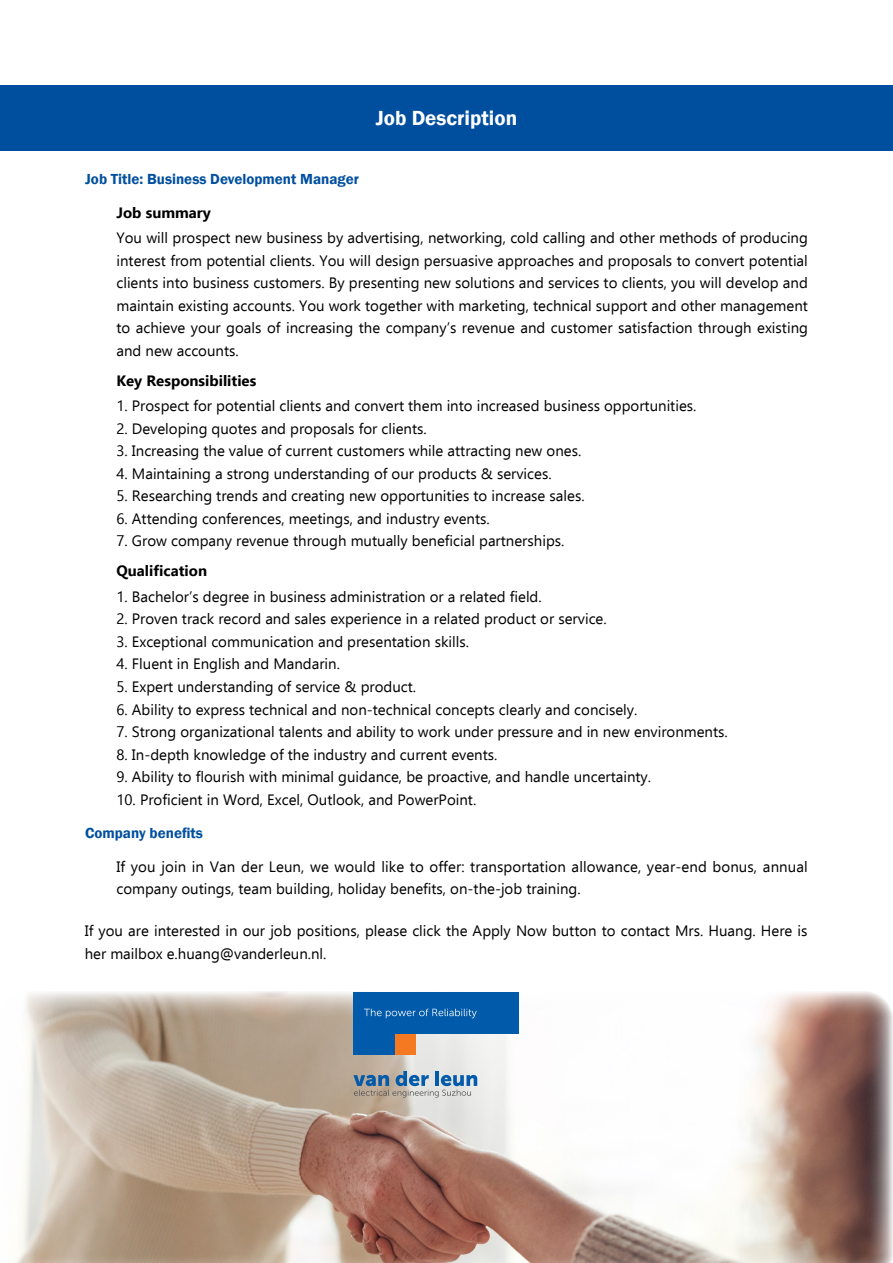
<style>
.page{position:relative;width:893px;height:1263px;background:#fff}
.page>*{position:absolute;margin:0;border:0;box-sizing:border-box;transform-origin:0 0}
.t1{font:600 21px "Franklin Gothic";color:#fff}
.t2{font:15px/22.5px "Ebrima";color:#000}
.t3{font:600 15px "Franklin Gothic";color:#004f9f}
.t4{font:700 15px "Ebrima";color:#000}
</style>
<div class="page">
<div style="left:0;top:86px;width:893px;height:65px;background:#004f9f"></div>
<img style="left:16px;top:992px;width:877px;height:271px">
<div style="left:395px;top:1034px;width:20px;height:20px;background:#f47921"></div>
<div style="left:353px;top:993px;width:42px;height:61px;background:#015aaa"></div>
<div style="left:353px;top:993px;width:165px;height:41px;background:#015aaa"></div>
<svg style="left:353px;top:1071px;width:124px;height:26px;background:#98a8b6"></svg>
<svg style="left:364px;top:1009px;width:113px;height:9px"></svg>
<p class="t1" style="left:376px;top:106px;width:143px">Job Description</p>
<p class="t3" style="left:85px;top:170px;width:275px">Job Title: Business Development Manager</p>
<p class="t4" style="left:116px;top:201px;width:96px">Job summary</p>
<p class="t2" style="left:116px;top:226px;width:693px;text-align:justify">You will prospect new business by advertising, networking, cold calling and other methods of producing interest from potential clients. You will design persuasive approaches and proposals to convert potential clients into business customers. By presenting new solutions and services to clients, you will develop and maintain existing accounts. You work together with marketing, technical support and other management to achieve your goals of increasing the company’s revenue and customer satisfaction through existing and new accounts.</p>
<p class="t4" style="left:116px;top:369px;width:141px">Key Responsibilities</p>
<p class="t2" style="left:116px;top:394px;width:581px">1. Prospect for potential clients and convert them into increased business opportunities.</p>
<p class="t2" style="left:116px;top:417px;width:312px">2. Developing quotes and proposals for clients.</p>
<p class="t2" style="left:116px;top:439px;width:466px">3. Increasing the value of current customers while attracting new ones.</p>
<p class="t2" style="left:116px;top:462px;width:437px">4. Maintaining a strong understanding of our products &amp; services.</p>
<p class="t2" style="left:116px;top:484px;width:470px">5. Researching trends and creating new opportunities to increase sales.</p>
<p class="t2" style="left:116px;top:507px;width:375px">6. Attending conferences, meetings, and industry events.</p>
<p class="t2" style="left:116px;top:529px;width:449px">7. Grow company revenue through mutually beneficial partnerships.</p>
<p class="t4" style="left:116px;top:559px;width:92px">Qualification</p>
<p class="t2" style="left:116px;top:585px;width:427px">1. Bachelor’s degree in business administration or a related field.</p>
<p class="t2" style="left:116px;top:607px;width:492px">2. Proven track record and sales experience in a related product or service.</p>
<p class="t2" style="left:116px;top:630px;width:354px">3. Exceptional communication and presentation skills.</p>
<p class="t2" style="left:116px;top:652px;width:225px">4. Fluent in English and Mandarin.</p>
<p class="t2" style="left:116px;top:675px;width:301px">5. Expert understanding of service &amp; product.</p>
<p class="t2" style="left:116px;top:697px;width:522px">6. Ability to express technical and non-technical concepts clearly and concisely.</p>
<p class="t2" style="left:116px;top:720px;width:613px">7. Strong organizational talents and ability to work under pressure and in new environments.</p>
<p class="t2" style="left:116px;top:742px;width:382px">8. In-depth knowledge of the industry and current events.</p>
<p class="t2" style="left:116px;top:765px;width:536px">9. Ability to flourish with minimal guidance, be proactive, and handle uncertainty.</p>
<p class="t2" style="left:116px;top:787px;width:361px">10. Proficient in Word, Excel, Outlook, and PowerPoint.</p>
<p class="t3" style="left:85px;top:824px;width:119px">Company benefits</p>
<p class="t2" style="left:116px;top:855px;width:693px">If you join in Van der Leun, we would like to offer: transportation allowance, year-end bonus, annual company outings, team building, holiday benefits, on-the-job training.</p>
<p class="t2" style="left:85px;top:919px;width:724px">If you are interested in our job positions, please click the Apply Now button to contact Mrs. Huang. Here is her mailbox e.huang@vanderleun.nl.</p>
</div>
